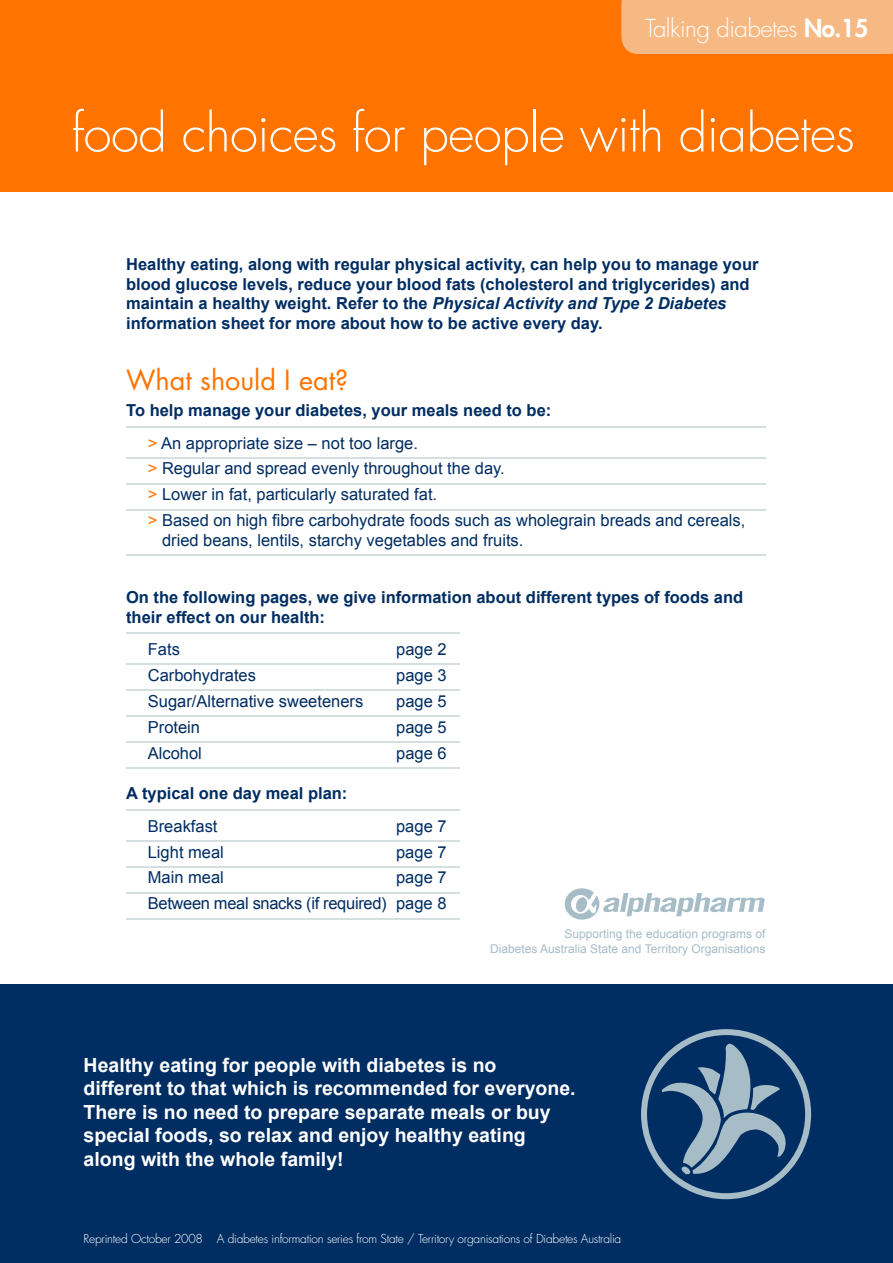
<style>
.page{position:relative;width:893px;height:1263px;background:#fff}
.page>*{position:absolute;margin:0;border:0;box-sizing:border-box;transform-origin:0 0}
.t1{font:300 51px "Futura";letter-spacing:-.01em;color:#fff}
.t2{font:27px "Futura";color:#ff7300}
.t3{font:300 24px "Futura";letter-spacing:-.02em;color:#fff}
.t4{font:700 19.5px/23.4px "Arial";color:#fff}
.t5{font:700 16.5px/19.5px "Arial";color:#002d62}
.t6{font:16.5px/25.8px "Arial";color:#002d62}
.t7{font:16.5px/25.8px "Arial";letter-spacing:-.02em;color:#002d62;text-align:right}
.t8{font:300 12px "Futura";letter-spacing:-.02em;color:#fff}
.t9{font:12px/15px "Arial";color:#a6bcc7;text-align:right}
.s1{font-weight:800}
.s2{font-style:italic}
.s3{font-weight:400;color:#ff7300}
.s4{font-weight:400}
.s5{color:#ff7300}
</style>
<div class="page">
<div style="left:0;top:985px;width:893px;height:278px;background:#002d62"></div>
<div style="left:0;top:0;width:893px;height:191px;background:#ff7300"></div>
<div style="left:621px;top:0;width:272px;height:54px;background:#f7b984"></div>
<hr style="left:126px;top:426px;width:639px;height:1px;background:#d6dee0">
<hr style="left:126px;top:457px;width:639px;height:1px;background:#d6dee0">
<hr style="left:126px;top:483px;width:639px;height:1px;background:#d6dee0">
<hr style="left:126px;top:509px;width:639px;height:1px;background:#d6dee0">
<hr style="left:126px;top:554px;width:639px;height:2px;background:#d6dee0">
<hr style="left:126px;top:632px;width:333px;height:2px;background:#d6dee0">
<hr style="left:126px;top:664px;width:333px;height:1px;background:#d6dee0">
<hr style="left:126px;top:690px;width:333px;height:1px;background:#d6dee0">
<hr style="left:126px;top:715px;width:333px;height:2px;background:#d6dee0">
<hr style="left:126px;top:741px;width:333px;height:2px;background:#d6dee0">
<hr style="left:126px;top:767px;width:333px;height:2px;background:#d6dee0">
<hr style="left:126px;top:809px;width:333px;height:1px;background:#d6dee0">
<hr style="left:126px;top:840px;width:333px;height:2px;background:#d6dee0">
<hr style="left:126px;top:866px;width:333px;height:2px;background:#d6dee0">
<hr style="left:126px;top:892px;width:333px;height:1px;background:#d6dee0">
<hr style="left:126px;top:918px;width:333px;height:1px;background:#d6dee0">
<svg style="left:641px;top:1029px;width:170px;height:170px"></svg>
<svg style="left:565px;top:888px;width:200px;height:31px"></svg>
<h3 class="t3" style="left:645px;top:13px;width:225px">Talking diabetes <span class="s1">No.15</span></h3>
<h1 class="t1" style="left:72px;top:100px;width:784px">food choices for people with diabetes</h1>
<p class="t5" style="left:126px;top:254px;width:634px">Healthy eating, along with regular physical activity, can help you to manage your blood glucose levels, reduce your blood fats (cholesterol and triglycerides) and maintain a healthy weight. Refer to the <span class="s2">Physical Activity and Type 2 Diabetes </span>information sheet for more about how to be active every day.</p>
<h2 class="t2" style="left:126px;top:363px;width:224px">What should I eat?</h2>
<p class="t5" style="left:148px;top:394px;width:405px;line-height:32.2px;text-indent:-22px">To help manage your diabetes, your meals need to be: <span class="s3">&gt;</span> <span class="s4">An appropriate size – not too large.</span></p>
<p class="t6" style="left:148px;top:456px;width:599px"><span class="s5">&gt;</span> Regular and spread evenly throughout the day.<br><span class="s5">&gt;</span> Lower in fat, particularly saturated fat.<br><span class="s5">&gt;</span> Based on high fibre carbohydrate foods such as wholegrain breads and cereals,</p>
<p class="t6" style="left:162px;top:527px;width:363px">dried beans, lentils, starchy vegetables and fruits.</p>
<p class="t5" style="left:126px;top:588px;width:619px">On the following pages, we give information about different types of foods and their effect on our health:</p>
<p class="t6" style="left:148px;top:636px;width:34px">Fats</p>
<p class="t6" style="left:396px;top:636px;width:52px">page 2</p>
<p class="t6" style="left:148px;top:662px;width:110px">Carbohydrates</p>
<p class="t6" style="left:396px;top:662px;width:52px">page 3</p>
<p class="t6" style="left:148px;top:688px;width:217px">Sugar/Alternative sweeteners</p>
<p class="t6" style="left:396px;top:688px;width:52px">page 5</p>
<p class="t6" style="left:148px;top:714px;width:54px">Protein</p>
<p class="t6" style="left:396px;top:714px;width:52px">page 5</p>
<p class="t6" style="left:148px;top:740px;width:56px">Alcohol</p>
<p class="t6" style="left:396px;top:740px;width:52px">page 6</p>
<p class="t5" style="left:126px;top:784px;width:223px">A typical one day meal plan:</p>
<p class="t6" style="left:148px;top:813px;width:71px">Breakfast</p>
<p class="t6" style="left:396px;top:813px;width:52px">page 7</p>
<p class="t6" style="left:148px;top:839px;width:78px">Light meal</p>
<p class="t6" style="left:396px;top:839px;width:52px">page 7</p>
<p class="t6" style="left:148px;top:865px;width:78px">Main meal</p>
<p class="t7" style="left:148px;top:865px;width:300px">page 7<br>Between meal snacks (if required) page 8</p>
<p class="t9" style="left:490px;top:926px;width:277px">Supporting the education programs of<br>Diabetes Australia State and Territory Organisations</p>
<p class="t4" style="left:84px;top:1053px;width:493px">Healthy eating for people with diabetes is no different to that which is recommended for everyone.<br>There is no need to prepare separate meals or buy special foods, so relax and enjoy healthy eating along with the whole family!</p>
<p class="t8" style="left:84px;top:1231px;width:539px">Reprinted October 2008 A diabetes information series from State / Territory organisations of Diabetes Australia</p>
</div>
